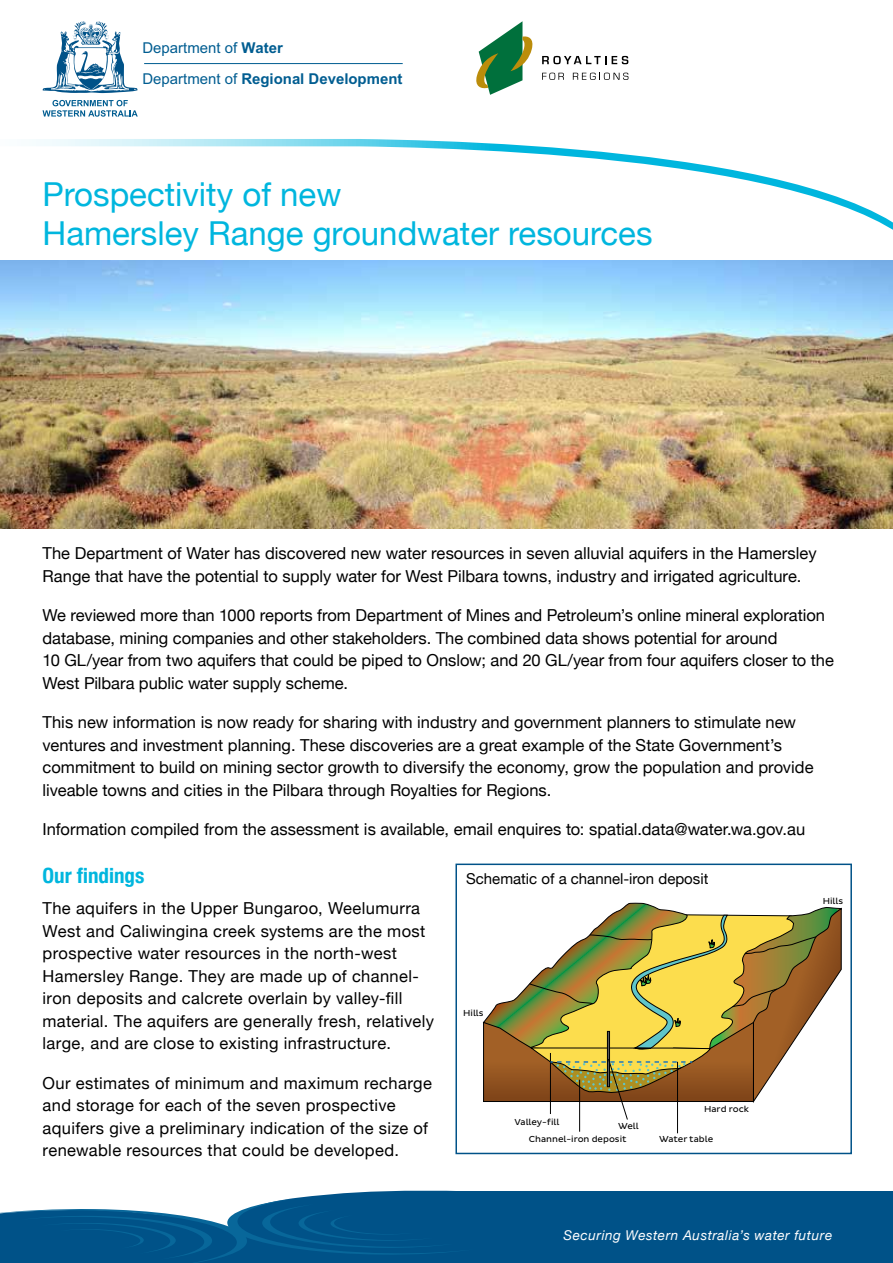
<style>
.page{position:relative;width:893px;height:1263px;background:#fff}
.page>*{position:absolute;margin:0;border:0;box-sizing:border-box;transform-origin:0 0}
.t1{font:33px/39.6px "Helvetica Neue";color:#00b6de}
.t2{font:700 condensed 21px "Helvetica Neue";color:#00b6de}
.t3{font:16.5px/22.5px "Helvetica Neue";letter-spacing:.005em;color:#000}
.t4{font:15px/30.8px "Arial";color:#005d91}
.t5{font:15px "Helvetica Neue";color:#000}
.t6{font:italic 13.5px "Helvetica Neue";letter-spacing:.04em;color:#fff}
.t7{font:8.85px/17.4px "Pluto Sans";color:#000}
.s1{font-weight:700}
</style>
<div class="page">
<div style="left:296px;top:1190px;width:597px;height:73px;background:#005288"></div>
<svg style="left:0;top:1198px;width:475px;height:65px"></svg>
<svg style="left:0;top:139px;width:893px;height:122px"></svg>
<hr style="left:579px;top:1080px;width:1px;height:52px;background:#000">
<hr style="left:677px;top:1062px;width:1px;height:71px;background:#000">
<svg style="left:483px;top:902px;width:359px;height:218px"></svg>
<div style="left:455px;top:863px;width:397px;height:291px;border:2px solid #005288"></div>
<svg style="left:476px;top:21px;width:57px;height:74px"></svg>
<svg style="left:542px;top:56px;width:86px;height:8px"></svg>
<svg style="left:542px;top:73px;width:22px;height:7px"></svg>
<svg style="left:573px;top:73px;width:55px;height:7px"></svg>
<img style="left:0;top:261px;width:893px;height:267px">
<svg style="left:43px;top:100px;width:95px;height:17px"></svg>
<hr style="left:144px;top:63px;width:259px;height:1px;background:#005d91">
<svg style="left:43px;top:21px;width:95px;height:72px"></svg>
<p class="t4" style="left:142px;top:32px;width:261px">Department of <span class="s1">Water<br></span>Department of <span class="s1">Regional Development</span></p>
<h1 class="t1" style="left:43px;top:174px;width:611px">Prospectivity of new<br>Hamersley Range groundwater resources</h1>
<p class="t3" style="left:43px;top:542px;width:776px">The Department of Water has discovered new water resources in seven alluvial aquifers in the Hamersley<br>Range that have the potential to supply water for West Pilbara towns, industry and irrigated agriculture.</p>
<p class="t3" style="left:43px;top:604px;width:793px">We reviewed more than 1000 reports from Department of Mines and Petroleum’s online mineral exploration database, mining companies and other stakeholders. The combined data shows potential for around<br>10 GL/year from two aquifers that could be piped to Onslow; and 20 GL/year from four aquifers closer to the West Pilbara public water supply scheme.</p>
<p class="t3" style="left:43px;top:711px;width:772px">This new information is now ready for sharing with industry and government planners to stimulate new ventures and investment planning. These discoveries are a great example of the State Government’s commitment to build on mining sector growth to diversify the economy, grow the population and provide liveable towns and cities in the Pilbara through Royalties for Regions.</p>
<p class="t3" style="left:43px;top:818px;width:764px">Information compiled from the assessment is available, email enquires to: spatial.data@water.wa.gov.au</p>
<p class="t2" style="left:43px;top:863px;width:103px">Our findings</p>
<p class="t3" style="left:43px;top:897px;width:393px">The aquifers in the Upper Bungaroo, Weelumurra West and Caliwingina creek systems are the most prospective water resources in the north-west Hamersley Range. They are made up of channel&shy;iron deposits and calcrete overlain by valley-fill material. The aquifers are generally fresh, relatively large, and are close to existing infrastructure.</p>
<p class="t3" style="left:43px;top:1071px;width:391px">Our estimates of minimum and maximum recharge and storage for each of the seven prospective aquifers give a preliminary indication of the size of renewable resources that could be developed.</p>
<p class="t5" style="left:466px;top:870px;width:244px">Schematic of a channel-iron deposit</p>
<p class="t7" style="left:823px;top:893px;width:22px">Hills</p>
<p class="t7" style="left:463px;top:1004px;width:22px">Hills</p>
<p class="t7" style="left:704px;top:1100px;width:46px">Hard rock</p>
<p class="t7" style="left:659px;top:1130px;width:56px">Water table</p>
<p class="t7" style="left:529px;top:1113px;width:99px;text-indent:-14px">Valley-fill<br>Channel-iron deposit</p>
<p class="t7" style="left:618px;top:1117px;width:22px">Well</p>
<p class="t6" style="left:563px;top:1227px;width:270px">Securing Western Australia’s water future</p>
</div>
